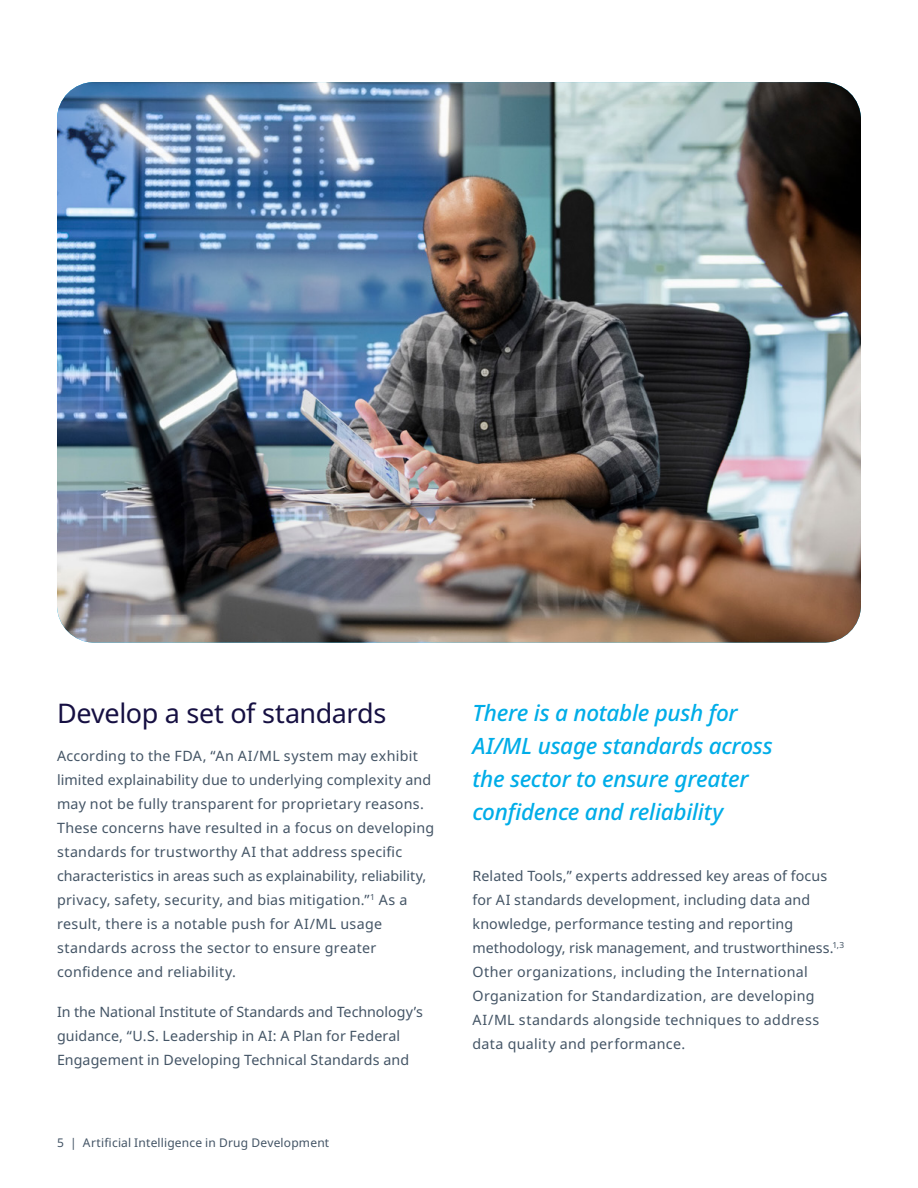
<style>
.page{position:relative;width:918px;height:1188px;background:#fff}
.page>*{position:absolute;margin:0;border:0;box-sizing:border-box;transform-origin:0 0}
.t1{font:27px "Noto Sans";letter-spacing:-.015em;color:#161042}
.t2{font:italic 500 22.5px/33px "Noto Sans";letter-spacing:-.015em;color:#00ade8}
.t3{font:14.25px/24px "Noto Sans";letter-spacing:.015em;color:#435465}
.t4{font:12px "Noto Sans";letter-spacing:.015em;color:#435465}
</style>
<div class="page">
<img style="left:57px;top:82px;width:804px;height:561px">
<h1 class="t1" style="left:57px;top:694px;width:331px">Develop a set of standards</h1>
<p class="t3" style="left:57px;top:744px;width:379px">According to the FDA, “An AI/ML system may exhibit limited explainability due to underlying complexity and may not be fully transparent for proprietary reasons.<br>These concerns have resulted in a focus on developing standards for trustworthy AI that address specific characteristics in areas such as explainability, reliability, privacy, safety, security, and bias mitigation.”<sup>1</sup> As a result, there is a notable push for AI/ML usage standards across the sector to ensure greater confidence and reliability.</p>
<p class="t3" style="left:57px;top:1000px;width:368px">In the National Institute of Standards and Technology’s guidance, “U.S. Leadership in AI: A Plan for Federal<br>Engagement in Developing Technical Standards and</p>
<p class="t4" style="left:57px;top:1134px;width:274px">5 | Artificial Intelligence in Drug Development</p>
<h2 class="t2" style="left:472px;top:697px;width:302px">There is a notable push for<br>AI/ML usage standards across the sector to ensure greater confidence and reliability</h2>
<p class="t3" style="left:472px;top:864px;width:373px">Related Tools,” experts addressed key areas of focus for AI standards development, including data and knowledge, performance testing and reporting methodology, risk management, and trustworthiness.<sup>1,3<br></sup>Other organizations, including the International Organization for Standardization, are developing AI/ML standards alongside techniques to address data quality and performance.</p>
</div>
